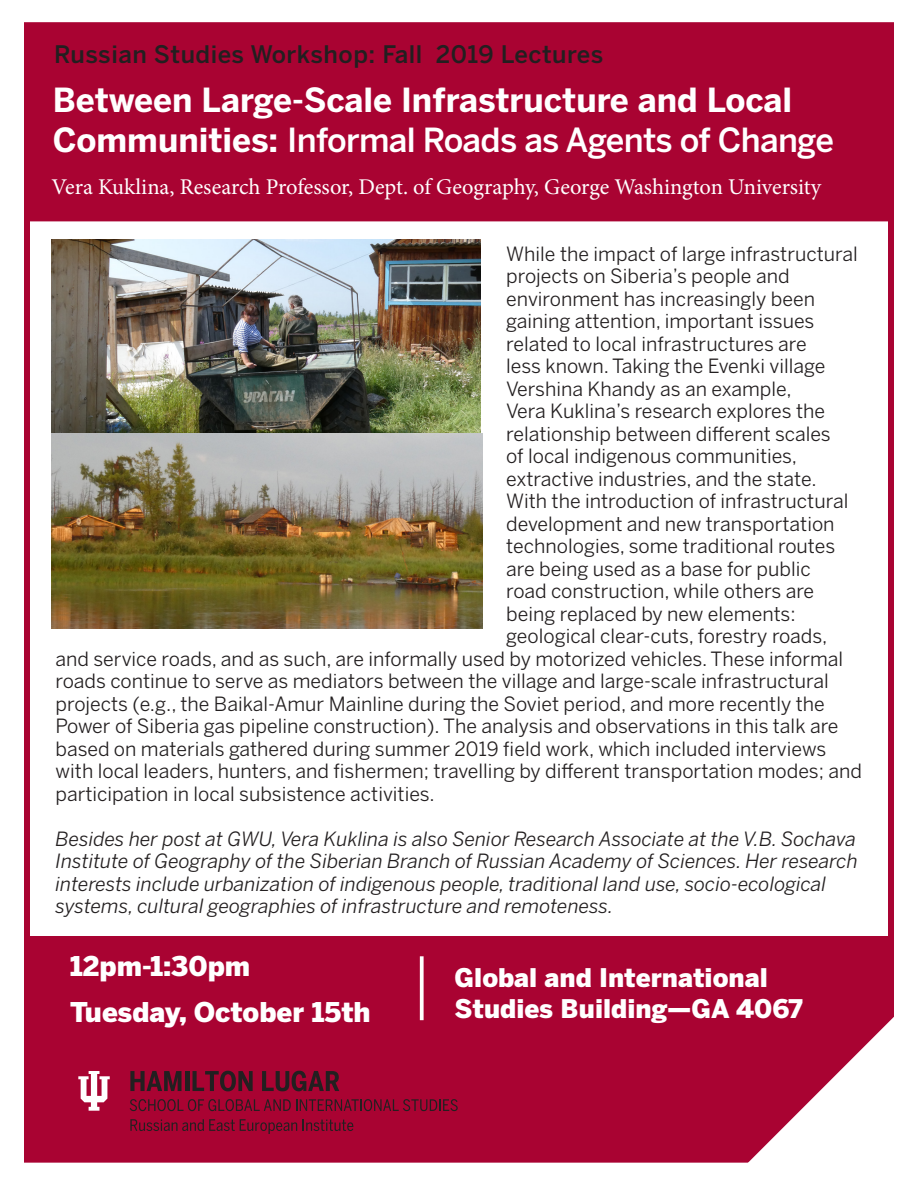
<style>
.page{position:relative;width:918px;height:1188px;background:#fff}
.page>*{position:absolute;margin:0;border:0;box-sizing:border-box;transform-origin:0 0}
.Paragraph_Style_1{font:700 33px/39.6px "Benton Sans";color:#fff}
.t1{font:900 27px "Benton Sans";color:#fff}
.t2{font:900 25.5px/30.6px "Benton Sans";color:#fff}
.t3{font:500 24px "Benton Sans";letter-spacing:.02em;color:#231f20}
.t4{font:22.5px "Minion Pro";letter-spacing:-.005em;color:#fff}
.Paragraph_Style_1-2{font:19.5px "Benton Sans";color:#231f20}
.Paragraph_Style_1-3{font:italic 19.5px/22.5px "Benton Sans";color:#231f20}
.s1{font-weight:500}
</style>
<div class="page">
<div style="left:24px;top:936px;width:870px;height:227px;background:#a90332"></div>
<div style="left:24px;top:22px;width:870px;height:199px;background:#a90332"></div>
<svg style="left:420px;top:956px;width:4px;height:64px"></svg>
<svg style="left:738px;top:1011px;width:156px;height:152px"></svg>
<svg style="left:78px;top:1071px;width:32px;height:40px"></svg>
<svg style="left:130px;top:1071px;width:52px;height:20px"></svg>
<hr style="left:185px;top:1071px;width:4px;height:20px;background:#231f20">
<svg style="left:193px;top:1071px;width:60px;height:20px"></svg>
<svg style="left:262px;top:1071px;width:77px;height:20px"></svg>
<svg style="left:130px;top:1099px;width:328px;height:12px"></svg>
<svg style="left:130px;top:1119px;width:167px;height:15px"></svg>
<svg style="left:303px;top:1119px;width:50px;height:12px"></svg>
<img style="left:52px;top:239px;width:428px;height:195px">
<img style="left:52px;top:434px;width:430px;height:194px">
<p class="t3" style="left:54px;top:40px;width:551px">Russian Studies Workshop: Fall 2019 Lectures</p>
<p class="Paragraph_Style_1" style="left:53px;top:81px;width:783px">Between Large-Scale Infrastructure and Local<br>Communities: <span class="s1">Informal Roads as Agents of Change</span></p>
<p class="t4" style="left:52px;top:172px;width:771px">Vera Kuklina, Research Professor, Dept. of Geography, George Washington University</p>
<p class="Paragraph_Style_1-2" style="left:506px;top:242px;width:353px">While the impact of large infrastructural</p>
<p class="Paragraph_Style_1-2" style="left:506px;top:265px;width:285px">projects on Siberia’s people and</p>
<p class="Paragraph_Style_1-2" style="left:506px;top:287px;width:310px">environment has increasingly been</p>
<p class="Paragraph_Style_1-2" style="left:506px;top:310px;width:310px">gaining attention, important issues</p>
<p class="Paragraph_Style_1-2" style="left:506px;top:332px;width:302px">related to local infrastructures are</p>
<p class="Paragraph_Style_1-2" style="left:506px;top:355px;width:321px">less known. Taking the Evenki village</p>
<p class="Paragraph_Style_1-2" style="left:506px;top:377px;width:287px">Vershina Khandy as an example,</p>
<p class="Paragraph_Style_1-2" style="left:506px;top:400px;width:320px">Vera Kuklina’s research explores the</p>
<p class="Paragraph_Style_1-2" style="left:506px;top:422px;width:326px">relationship between different scales</p>
<p class="Paragraph_Style_1-2" style="left:506px;top:445px;width:292px">of local indigenous communities,</p>
<p class="Paragraph_Style_1-2" style="left:506px;top:467px;width:312px">extractive industries, and the state.</p>
<p class="Paragraph_Style_1-2" style="left:506px;top:490px;width:344px">With the introduction of infrastructural</p>
<p class="Paragraph_Style_1-2" style="left:506px;top:512px;width:330px">development and new transportation</p>
<p class="Paragraph_Style_1-2" style="left:506px;top:535px;width:330px">technologies, some traditional routes</p>
<p class="Paragraph_Style_1-2" style="left:506px;top:557px;width:306px">are being used as a base for public</p>
<p class="Paragraph_Style_1-2" style="left:506px;top:580px;width:310px">road construction, while others are</p>
<p class="Paragraph_Style_1-2" style="left:506px;top:602px;width:291px">being replaced by new elements:</p>
<p class="Paragraph_Style_1-2" style="left:506px;top:625px;width:323px">geological clear-cuts, forestry roads,</p>
<p class="Paragraph_Style_1-2" style="left:56px;top:647px;width:789px">and service roads, and as such, are informally used by motorized vehicles. These informal</p>
<p class="Paragraph_Style_1-2" style="left:56px;top:670px;width:775px">roads continue to serve as mediators between the village and large-scale infrastructural</p>
<p class="Paragraph_Style_1-2" style="left:56px;top:692px;width:771px">projects (e.g., the Baikal-Amur Mainline during the Soviet period, and more recently the</p>
<p class="Paragraph_Style_1-2" style="left:56px;top:715px;width:784px">Power of Siberia gas pipeline construction). The analysis and observations in this talk are</p>
<p class="Paragraph_Style_1-2" style="left:56px;top:737px;width:772px">based on materials gathered during summer 2019 field work, which included interviews</p>
<p class="Paragraph_Style_1-2" style="left:56px;top:760px;width:808px">with local leaders, hunters, and fishermen; travelling by different transportation modes; and</p>
<p class="Paragraph_Style_1-2" style="left:56px;top:782px;width:381px">participation in local subsistence activities.</p>
<p class="Paragraph_Style_1-3" style="left:56px;top:828px;width:804px">Besides her post at GWU, Vera Kuklina is also Senior Research Associate at the V.B. Sochava Institute of Geography of the Siberian Branch of Russian Academy of Sciences. Her research interests include urbanization of indigenous people, traditional land use, socio-ecological systems, cultural geographies of infrastructure and remoteness.</p>
<p class="t1" style="left:70px;top:948px;width:182px">12pm-1:30pm</p>
<p class="t1" style="left:70px;top:995px;width:302px">Tuesday, October 15th</p>
<p class="t2" style="left:455px;top:963px;width:350px">Global and International<br>Studies Building—GA 4067</p>
</div>
